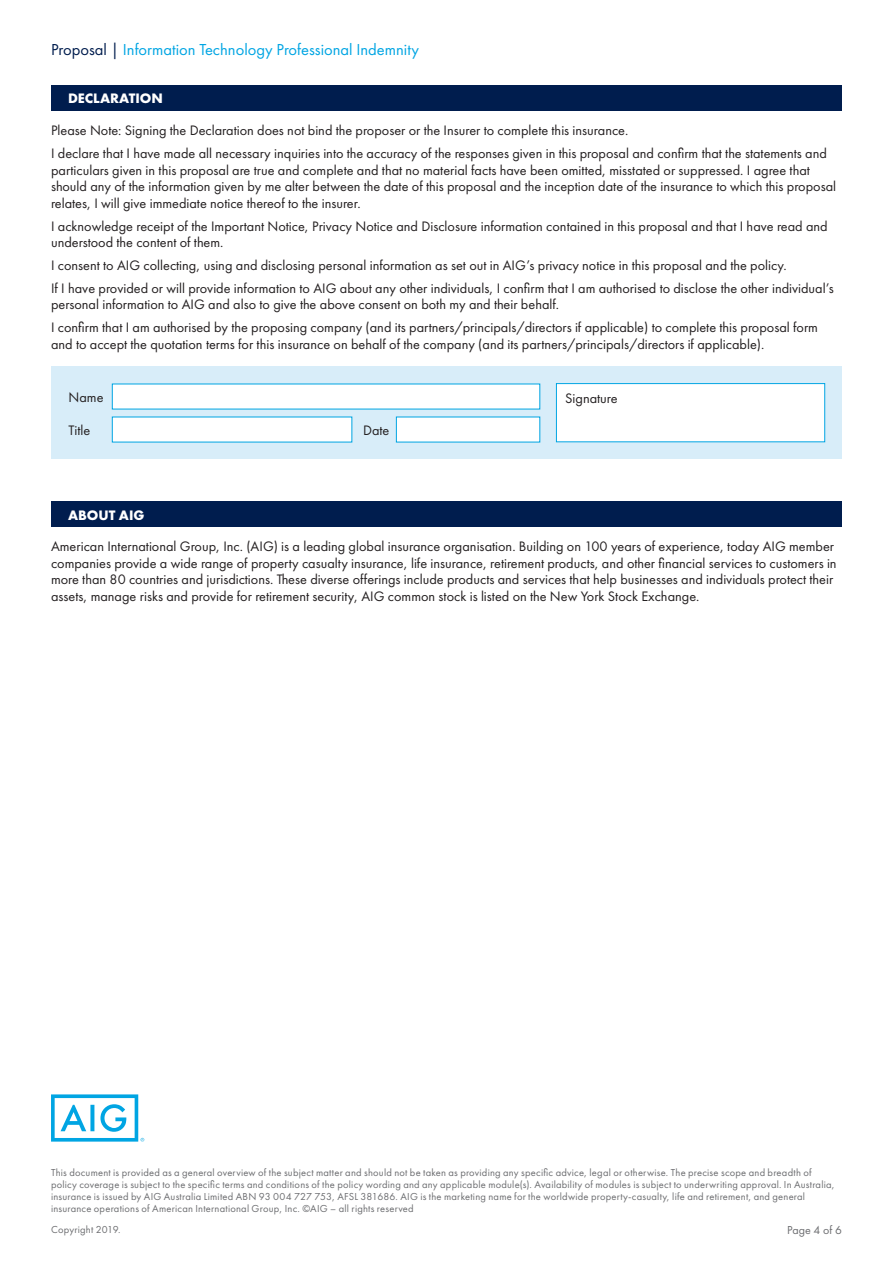
<style>
.page{position:relative;width:893px;height:1263px;background:#fff}
.page>*{position:absolute;margin:0;border:0;box-sizing:border-box;transform-origin:0 0}
.t1{font:16.5px "Futura PT";color:#00a5e3}
.Bodycopy{font:14.25px/16.5px "Futura PT";color:#231f20}
._9_5_Bold_All_Caps{font:700 14.25px "Futura PT";color:#fff}
.FormBodyQuestions{font:14.25px "Futura PT";color:#231f20}
.Body{font:14.25px "Futura PT";color:#231f20}
.t2{font:12px "Futura PT";color:#6c6d70}
.Legal_copy{font:10.5px/12px "Futura PT";letter-spacing:.02em;color:#6c6d70}
.s1{color:#001d4e}
</style>
<div class="page">
<div style="left:51px;top:85px;width:791px;height:26px;background:#001d4e"></div>
<div style="left:51px;top:366px;width:791px;height:93px;background:#d8edf9"></div>
<div style="left:112px;top:384px;width:428px;height:25px;background:#fff"></div>
<div style="left:112px;top:417px;width:240px;height:25px;background:#fff"></div>
<div style="left:396px;top:417px;width:144px;height:25px;background:#fff"></div>
<div style="left:556px;top:384px;width:269px;height:58px;background:#fff"></div>
<div style="left:556px;top:383px;width:269px;height:59px;border:1px solid #00a5e3"></div>
<div style="left:51px;top:502px;width:791px;height:25px;background:#001d4e"></div>
<svg style="left:51px;top:1094px;width:93px;height:47px"></svg>
<p class="t1" style="left:51px;top:40px;width:369px"><span class="s1">Proposal |</span> Information Technology Professional Indemnity</p>
<p class="_9_5_Bold_All_Caps" style="left:68px;top:89px;width:96px">DECLARATION</p>
<p class="Bodycopy" style="left:51px;top:122px;width:579px">Please Note: Signing the Declaration does not bind the proposer or the Insurer to complete this insurance.</p>
<p class="Bodycopy" style="left:51px;top:145px;width:787px">I declare that I have made all necessary inquiries into the accuracy of the responses given in this proposal and confirm that the statements and particulars given in this proposal are true and complete and that no material facts have been omitted, misstated or suppressed. I agree that should any of the information given by me alter between the date of this proposal and the inception date of the insurance to which this proposal relates, I will give immediate notice thereof to the insurer.</p>
<p class="Bodycopy" style="left:51px;top:217px;width:778px">I acknowledge receipt of the Important Notice, Privacy Notice and Disclosure information contained in this proposal and that I have read and understood the content of them.</p>
<p class="Bodycopy" style="left:51px;top:257px;width:737px">I consent to AIG collecting, using and disclosing personal information as set out in AIG’s privacy notice in this proposal and the policy.</p>
<p class="Bodycopy" style="left:51px;top:280px;width:784px">If I have provided or will provide information to AIG about any other individuals, I confirm that I am authorised to disclose the other individual’s personal information to AIG and also to give the above consent on both my and their behalf.</p>
<p class="Bodycopy" style="left:51px;top:319px;width:768px">I confirm that I am authorised by the proposing company (and its partners/principals/directors if applicable) to complete this proposal form and to accept the quotation terms for this insurance on behalf of the company (and its partners/principals/directors if applicable).</p>
<p class="FormBodyQuestions" style="left:69px;top:389px;width:37px">Name</p>
<p class="FormBodyQuestions" style="left:69px;top:422px;width:23px">Title</p>
<p class="FormBodyQuestions" style="left:363px;top:422px;width:28px">Date</p>
<p class="Body" style="left:565px;top:390px;width:54px">Signature</p>
<p class="_9_5_Bold_All_Caps" style="left:68px;top:506px;width:78px">ABOUT AIG</p>
<p class="Bodycopy" style="left:51px;top:538px;width:787px">American International Group, Inc. (AIG) is a leading global insurance organisation. Building on 100 years of experience, today AIG member companies provide a wide range of property casualty insurance, life insurance, retirement products, and other financial services to customers in more than 80 countries and jurisdictions. These diverse offerings include products and services that help businesses and individuals protect their assets, manage risks and provide for retirement security, AIG common stock is listed on the New York Stock Exchange.</p>
<p class="Legal_copy" style="left:51px;top:1166px;width:785px">This document is provided as a general overview of the subject matter and should not be taken as providing any specific advice, legal or otherwise. The precise scope and breadth of policy coverage is subject to the specific terms and conditions of the policy wording and any applicable module(s). Availability of modules is subject to underwriting approval. In Australia, insurance is issued by AIG Australia Limited ABN 93 004 727 753, AFSL 381686. AIG is the marketing name for the worldwide property-casualty, life and retirement, and general insurance operations of American International Group, Inc. ©AIG – all rights reserved</p>
<p class="Legal_copy" style="left:51px;top:1223px;width:71px">Copyright 2019.</p>
<p class="t2" style="left:787px;top:1223px;width:56px">Page 4 of 6</p>
</div>
